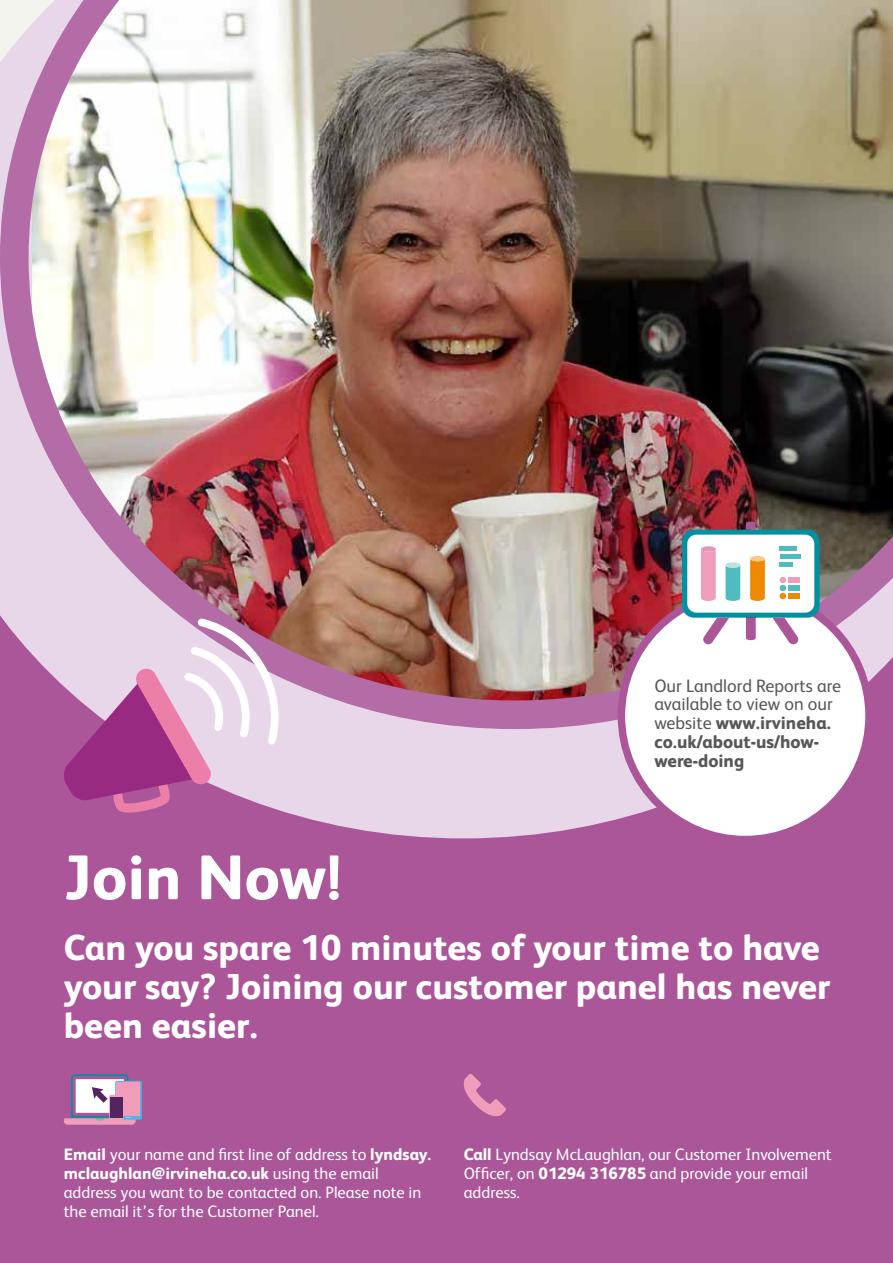
<style>
.page{position:relative;width:893px;height:1263px;background:#fff}
.page>*{position:absolute;margin:0;border:0;box-sizing:border-box;transform-origin:0 0}
.t1{font:800 63px "FS Albert";color:#fff}
.t2{font:800 36px/39px "FS Albert";color:#fff}
.t3{font:18px/18.8px "FS Albert";color:#575756}
.t4{font:16.5px/18.8px "FS Albert";color:#fff}
.s1{font-weight:800}
</style>
<div class="page">
<div style="left:0;top:504px;width:893px;height:759px;background:#ab5699"></div>
<svg style="left:289px;top:729px;width:368px;height:109px;background:#e2cbe1"></svg>
<img style="left:0;top:0;width:893px;height:729px">
<div style="left:621px;top:592px;width:248px;height:247px;background:#fff;border-radius:50%"></div>
<div style="left:618px;top:588px;width:255px;height:255px;border:8px solid #ab5699;border-radius:50%"></div>
<div style="left:682px;top:530px;width:138px;height:88px;background:#0091a1;border-radius:12px"></div>
<div style="left:687px;top:535px;width:127px;height:78px;background:#fff;border-radius:9px"></div>
<svg style="left:746px;top:521px;width:10px;height:9px"></svg>
<svg style="left:772px;top:618px;width:26px;height:26px"></svg>
<svg style="left:746px;top:618px;width:10px;height:22px"></svg>
<svg style="left:703px;top:618px;width:26px;height:26px"></svg>
<svg style="left:701px;top:550px;width:15px;height:51px"></svg>
<div style="left:701px;top:546px;width:15px;height:6px;background:#ea91bd;border-radius:50%"></div>
<svg style="left:726px;top:566px;width:14px;height:35px"></svg>
<div style="left:726px;top:562px;width:14px;height:6px;background:#bce1e2;border-radius:50%"></div>
<svg style="left:750px;top:559px;width:15px;height:42px"></svg>
<div style="left:750px;top:556px;width:15px;height:5px;background:#fbc78e;border-radius:50%"></div>
<svg style="left:780px;top:577px;width:6px;height:22px"></svg>
<div style="left:788px;top:585px;width:11px;height:6px;background:#4fbcbf"></div>
<div style="left:788px;top:577px;width:11px;height:6px;background:#f09dbc"></div>
<div style="left:788px;top:593px;width:11px;height:6px;background:#ee8900"></div>
<div style="left:780px;top:554px;width:20px;height:5px;background:#4fbcbf"></div>
<div style="left:780px;top:562px;width:13px;height:5px;background:#4fbcbf"></div>
<div style="left:780px;top:546px;width:17px;height:5px;background:#4fbcbf"></div>
<svg style="left:63px;top:618px;width:226px;height:196px;background:#cf9ac1"></svg>
<svg style="left:463px;top:1074px;width:43px;height:42px"></svg>
<div style="left:115px;top:1081px;width:27px;height:39px;background:#52b5e6;border-radius:2px"></div>
<div style="left:117px;top:1082px;width:23px;height:34px;background:#f09dbc"></div>
<svg style="left:63px;top:1074px;width:73px;height:51px"></svg>
<p class="t3" style="left:654px;top:675px;width:188px">Our Landlord Reports are available to view on our website <span class="s1">www.irvineha. co.uk/about-us/how&shy;were-doing</span></p>
<h1 class="t1" style="left:64px;top:832px;width:278px">Join Now!</h1>
<h2 class="t2" style="left:64px;top:926px;width:768px">Can you spare 10 minutes of your time to have your say? Joining our customer panel has never been easier.</h2>
<p class="t4" style="left:64px;top:1144px;width:369px"><span class="s1">Email</span> your name and first line of address to <span class="s1">lyndsay. mclaughlan@irvineha.co.uk</span> using the email address you want to be contacted on. Please note in the email it’s for the Customer Panel.</p>
<p class="t4" style="left:464px;top:1144px;width:369px"><span class="s1">Call</span> Lyndsay McLaughlan, our Customer Involvement<br>Officer, on <span class="s1">01294 316785</span> and provide your email address.</p>
</div>
